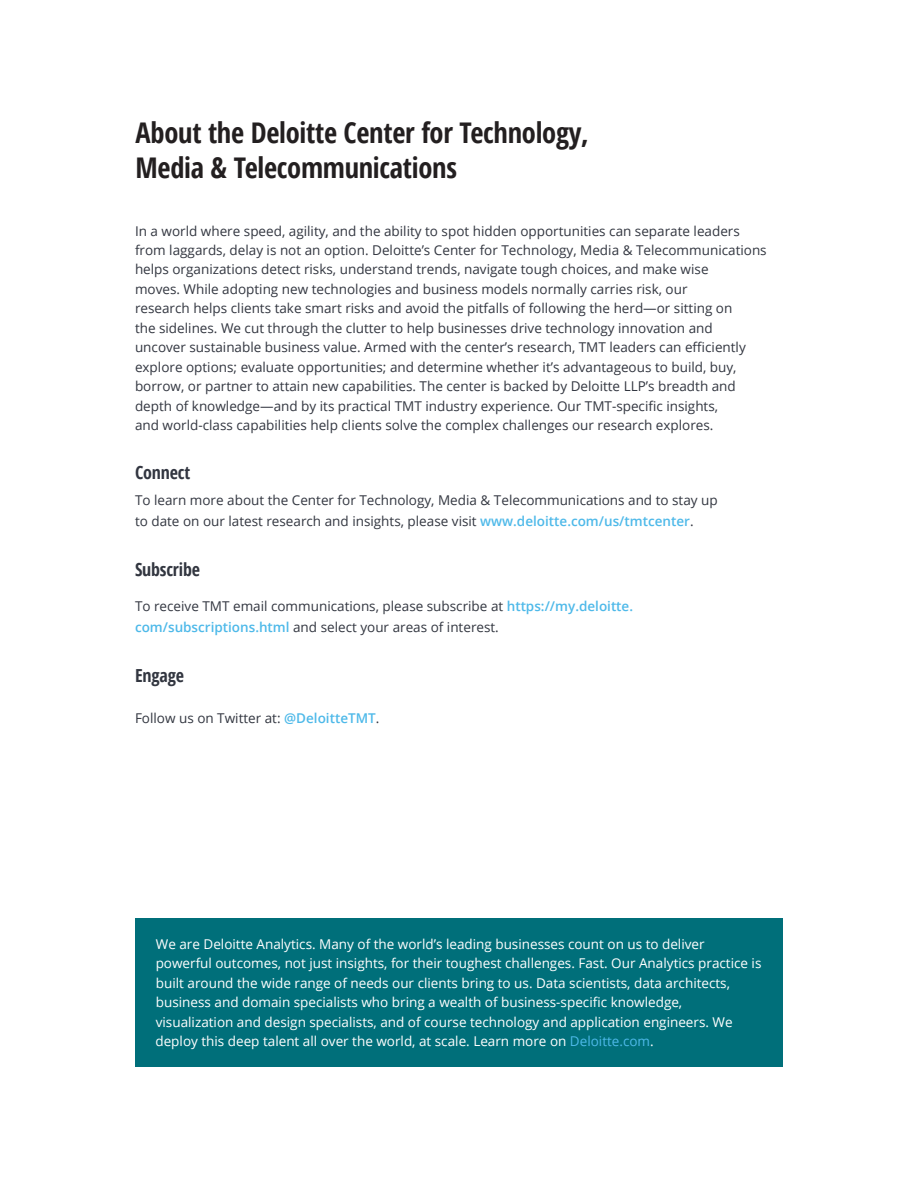
<style>
.page{position:relative;width:918px;height:1188px;background:#fff}
.page>*{position:absolute;margin:0;border:0;box-sizing:border-box;transform-origin:0 0}
.t1{font:700 condensed 28.5px/34.2px "Open Sans";letter-spacing:-.01em;color:#231f20}
.t2{font:700 condensed 18px "Open Sans";letter-spacing:-.01em;color:#323640}
.t3{font:700 condensed 18px "Open Sans";letter-spacing:-.01em;color:#323641}
.t4{font:13.5px/19.5px "Open Sans";color:#323640}
.t5{font:13.5px/19.5px "Open Sans";color:#fff}
.s1{font-weight:600;color:#4eb9e9}
.s2{color:#4eb9e9}
</style>
<div class="page">
<div style="left:135px;top:918px;width:648px;height:148px;background:#006f7a"></div>
<h1 class="t1" style="left:136px;top:115px;width:455px">About the Deloitte Center for Technology,<br>Media &amp; Telecommunications</h1>
<p class="t4" style="left:135px;top:221px;width:633px">In a world where speed, agility, and the ability to spot hidden opportunities can separate leaders from laggards, delay is not an option. Deloitte’s Center for Technology, Media &amp; Telecommunications helps organizations detect risks, understand trends, navigate tough choices, and make wise<br>moves. While adopting new technologies and business models normally carries risk, our<br>research helps clients take smart risks and avoid the pitfalls of following the herd—or sitting on<br>the sidelines. We cut through the clutter to help businesses drive technology innovation and uncover sustainable business value. Armed with the center’s research, TMT leaders can efficiently explore options; evaluate opportunities; and determine whether it’s advantageous to build, buy, borrow, or partner to attain new capabilities. The center is backed by Deloitte LLP’s breadth and depth of knowledge—and by its practical TMT industry experience. Our TMT-specific insights,<br>and world-class capabilities help clients solve the complex challenges our research explores.</p>
<h2 class="t3" style="left:135px;top:460px;width:57px">Connect</h2>
<p class="t4" style="left:135px;top:490px;width:584px;line-height:21px">To learn more about the Center for Technology, Media &amp; Telecommunications and to stay up to date on our latest research and insights, please visit <span class="s1">www.deloitte.com/us/tmtcenter</span>.</p>
<h2 class="t2" style="left:135px;top:557px;width:67px">Subscribe</h2>
<p class="t4" style="left:135px;top:595px;width:500px;line-height:21px">To receive TMT email communications, please subscribe at <span class="s1">https://my.deloitte. com/subscriptions.html</span> and select your areas of interest.</p>
<h2 class="t2" style="left:135px;top:663px;width:51px">Engage</h2>
<p class="t4" style="left:135px;top:708px;width:246px">Follow us on Twitter at: <span class="s1">@DeloitteTMT</span>.</p>
<p class="t5" style="left:155px;top:934px;width:608px">We are Deloitte Analytics. Many of the world’s leading businesses count on us to deliver powerful outcomes, not just insights, for their toughest challenges. Fast. Our Analytics practice is built around the wide range of needs our clients bring to us. Data scientists, data architects, business and domain specialists who bring a wealth of business-specific knowledge, visualization and design specialists, and of course technology and application engineers. We deploy this deep talent all over the world, at scale. Learn more on <span class="s2">Deloitte.com</span>.</p>
</div>
